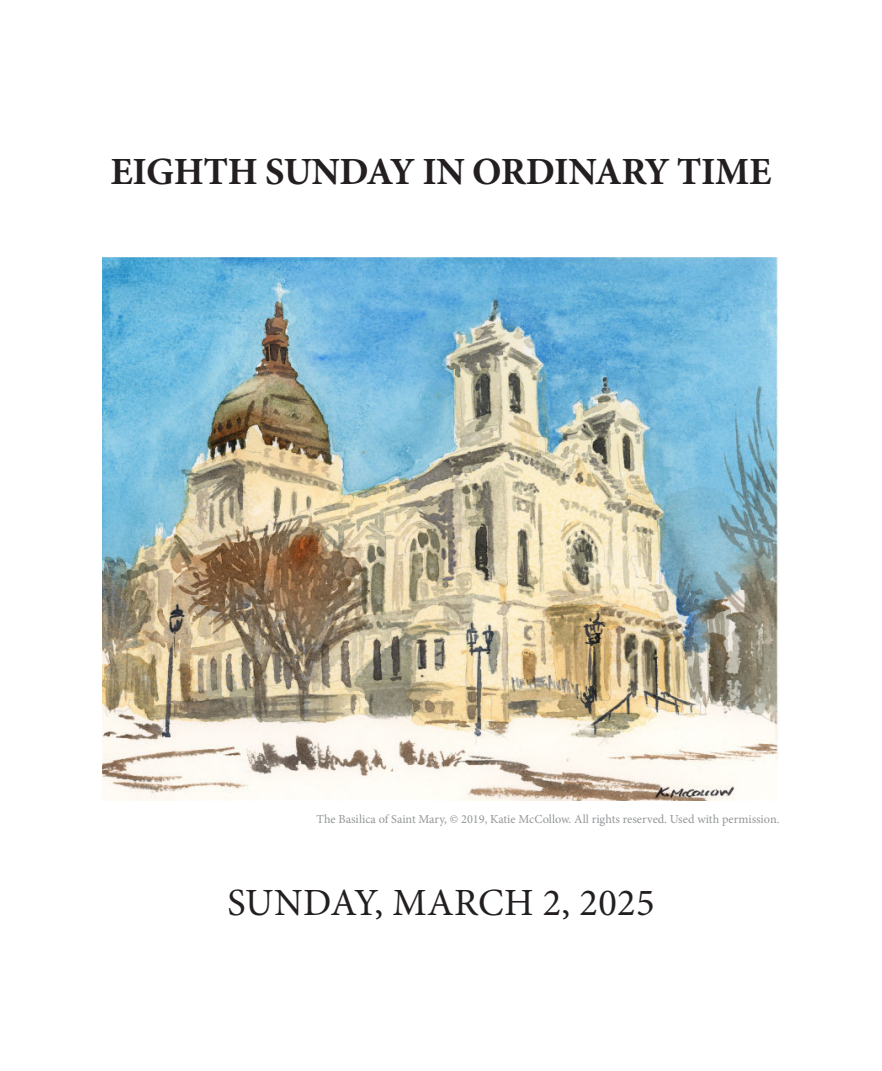
<style>
.page{position:relative;width:882px;height:1071px;background:#fff}
.page>*{position:absolute;margin:0;border:0;box-sizing:border-box;transform-origin:0 0}
.t1{font:700 38.5px "Minion Pro";letter-spacing:-.01em;color:#231f20}
.t2{font:38.5px "Minion Pro";letter-spacing:.01em;color:#231f20}
.t3{font:12.25px "Minion Pro";color:#939598}
</style>
<div class="page">
<img style="left:102px;top:257px;width:677px;height:544px">
<h1 class="t1" style="left:111px;top:157px;width:662px">EIGHTH SUNDAY IN ORDINARY TIME</h1>
<p class="t3" style="left:316px;top:814px;width:465px">The Basilica of Saint Mary, © 2019, Katie McCollow. All rights reserved. Used with permission.</p>
<h1 class="t2" style="left:227px;top:887px;width:429px">SUNDAY, MARCH 2, 2025</h1>
</div>
